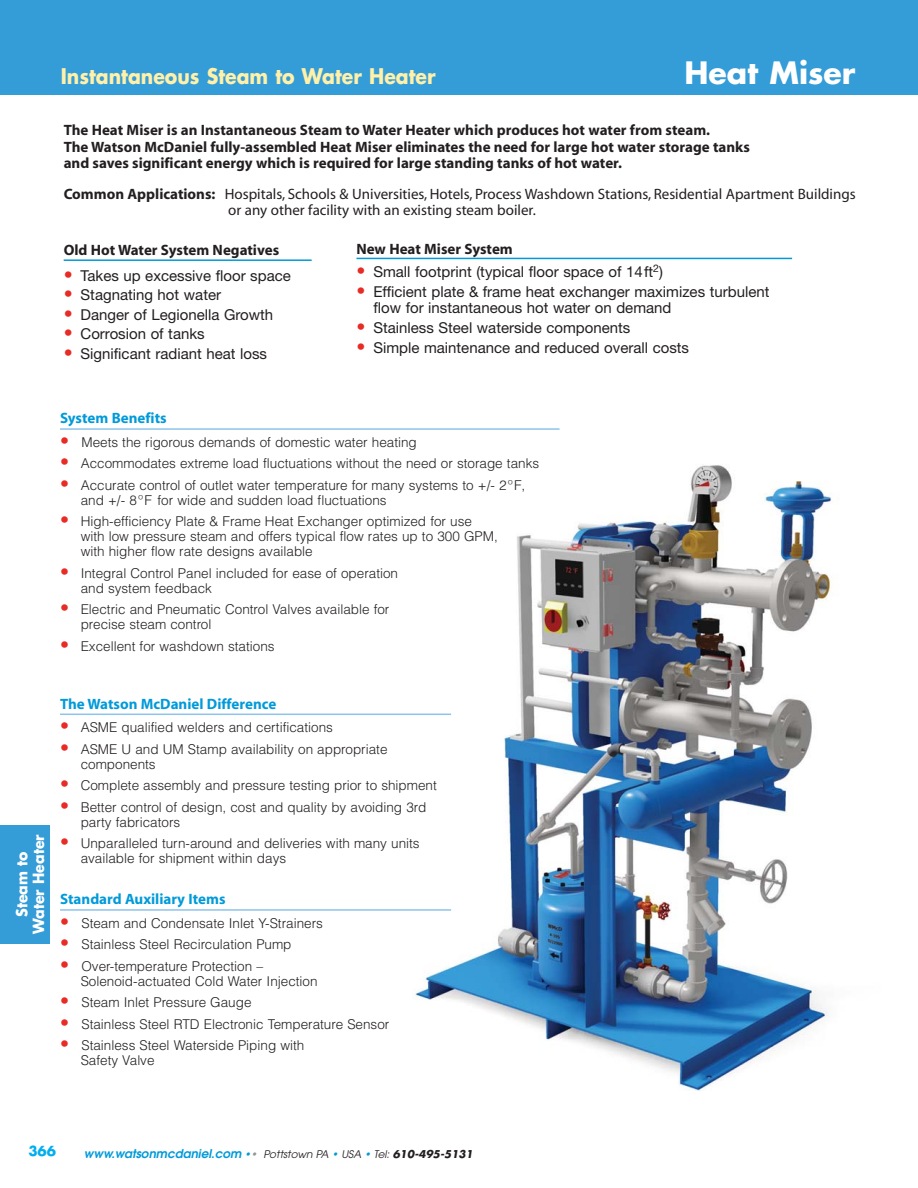
<style>
.page{position:relative;width:918px;height:1188px;background:#fff}
.page>*{position:absolute;margin:0;border:0;box-sizing:border-box;transform-origin:0 0}
.t1{font:700 30px "Futura";color:#fff}
.t2{font:700 21px "Futura";color:#fff0aa;scale:.9 1}
.t3{font:15px/16.5px "Helvetica Neue";color:#231f20}
.t4{font:700 15px/16.5px "Myriad";color:#231f20}
.t5{font:15px/16.5px "Myriad";color:#231f20}
.t6{font:700 15px "Myriad";color:#009ad9}
.t7{font:700 15px/16.5px "Futura";color:#fff;text-align:center;scale:.94 1}
.t8{font:300 13.5px/15px "Helvetica";color:#231f20}
.t9{font:700 13.5px "Futura";color:#00aeef}
.t10{font:italic 600 12px "Avant Garde";color:#009ad9}
.s1{font-weight:700}
.s2{font-size:18px;color:#e82b25}
.s3{font-weight:400;font-size:10.5px}
.s4{font-weight:400;font-size:10.5px;color:#939598}
.s5{font-weight:400;font-size:10.5px;color:#231f20}
.s6{font-family:"Futura";font-weight:700;font-size:10.5px;color:#231f20}
</style>
<div class="page">
<div style="left:0;top:825px;width:49px;height:119px;background:#349cd7"></div>
<div style="left:0;top:0;width:918px;height:94px;background:#349cd7"></div>
<hr style="left:917px;top:0;width:1px;height:95px;background:#349cd7">
<img style="left:390px;top:465px;width:444px;height:625px">
<hr style="left:60px;top:428px;width:500px;height:2px;background:#8dc3ea">
<hr style="left:60px;top:714px;width:391px;height:1px;background:#8dc3ea">
<hr style="left:60px;top:909px;width:391px;height:2px;background:#8dc3ea">
<hr style="left:64px;top:259px;width:248px;height:2px;background:#009ad9">
<hr style="left:356px;top:258px;width:436px;height:1px;background:#009ad9">
<h2 class="t2" style="left:61px;top:66px;width:418px">Instantaneous Steam to Water Heater</h2>
<h1 class="t1" style="left:685px;top:60px;width:172px">Heat Miser</h1>
<p class="t4" style="left:64px;top:123px;width:688px">The Heat Miser is an Instantaneous Steam to Water Heater which produces hot water from steam.<br>The Watson McDaniel fully-assembled Heat Miser eliminates the need for large hot water storage tanks and saves significant energy which is required for large standing tanks of hot water.</p>
<p class="t5" style="left:228px;top:187px;width:629px;text-indent:-165px"><span class="s1">Common Applications:</span> Hospitals, Schools &amp; Universities, Hotels, Process Washdown Stations, Residential Apartment Buildings or any other facility with an existing steam boiler.</p>
<p class="t4" style="left:64px;top:242px;width:217px">Old Hot Water System Negatives</p>
<p class="t3" style="left:64px;top:269px;width:229px"><span class="s2">•</span> Takes up excessive floor space</p>
<p class="t3" style="left:64px;top:288px;width:159px"><span class="s2">•</span> Stagnating hot water</p>
<p class="t3" style="left:64px;top:308px;width:211px"><span class="s2">•</span> Danger of Legionella Growth</p>
<p class="t3" style="left:64px;top:327px;width:143px"><span class="s2">•</span> Corrosion of tanks</p>
<p class="t3" style="left:64px;top:347px;width:205px"><span class="s2">•</span> Significant radiant heat loss</p>
<p class="t4" style="left:356px;top:242px;width:158px">New Heat Miser System</p>
<p class="t3" style="left:356px;top:265px;width:308px"><span class="s2">•</span> Small footprint (typical floor space of 14ft<sup>2</sup>)</p>
<p class="t3" style="left:373px;top:285px;width:398px;text-indent:-17px"><span class="s2">•</span> Efficient plate &amp; frame heat exchanger maximizes turbulent flow for instantaneous hot water on demand</p>
<p class="t3" style="left:356px;top:321px;width:275px"><span class="s2">•</span> Stainless Steel waterside components</p>
<p class="t3" style="left:356px;top:341px;width:334px"><span class="s2">•</span> Simple maintenance and reduced overall costs</p>
<p class="t6" style="left:60px;top:413px;width:108px">System Benefits</p>
<p class="t8" style="left:60px;top:436px;width:358px"><span class="s2">•</span> Meets the rigorous demands of domestic water heating</p>
<p class="t8" style="left:60px;top:457px;width:481px"><span class="s2">•</span> Accommodates extreme load fluctuations without the need or storage tanks</p>
<p class="t8" style="left:81px;top:479px;width:446px;text-indent:-21px"><span class="s2">•</span> Accurate control of outlet water temperature for many systems to +/- 2ºF, and +/- 8ºF for wide and sudden load fluctuations</p>
<p class="t8" style="left:81px;top:515px;width:419px;text-indent:-21px"><span class="s2">•</span> High-efficiency Plate &amp; Frame Heat Exchanger optimized for use with low pressure steam and offers typical flow rates up to 300 GPM, with higher flow rate designs available</p>
<p class="t8" style="left:81px;top:567px;width:319px;text-indent:-21px"><span class="s2">•</span> Integral Control Panel included for ease of operation and system feedback</p>
<p class="t8" style="left:81px;top:603px;width:310px;text-indent:-21px"><span class="s2">•</span> Electric and Pneumatic Control Valves available for precise steam control</p>
<p class="t8" style="left:60px;top:640px;width:216px"><span class="s2">•</span> Excellent for washdown stations</p>
<p class="t7" style="left:15px;top:934px;width:108px;rotate:-90deg">Steam to<br>Water Heater</p>
<p class="t6" style="left:60px;top:698px;width:218px">The Watson McDaniel Difference</p>
<p class="t8" style="left:60px;top:721px;width:274px"><span class="s2">•</span> ASME qualified welders and certifications</p>
<p class="t8" style="left:81px;top:743px;width:308px;text-indent:-21px"><span class="s2">•</span> ASME U and UM Stamp availability on appropriate components</p>
<p class="t8" style="left:60px;top:779px;width:378px"><span class="s2">•</span> Complete assembly and pressure testing prior to shipment</p>
<p class="t8" style="left:81px;top:801px;width:347px;text-indent:-21px"><span class="s2">•</span> Better control of design, cost and quality by avoiding 3rd party fabricators</p>
<p class="t8" style="left:81px;top:837px;width:341px;text-indent:-21px"><span class="s2">•</span> Unparalleled turn-around and deliveries with many units available for shipment within days</p>
<p class="t6" style="left:60px;top:894px;width:167px">Standard Auxiliary Items</p>
<p class="t8" style="left:60px;top:917px;width:264px"><span class="s2">•</span> Steam and Condensate Inlet Y-Strainers</p>
<p class="t8" style="left:60px;top:938px;width:233px"><span class="s2">•</span> Stainless Steel Recirculation Pump</p>
<p class="t8" style="left:81px;top:960px;width:238px;text-indent:-21px"><span class="s2">•</span> Over-temperature Protection –<br>Solenoid-actuated Cold Water Injection</p>
<p class="t8" style="left:60px;top:996px;width:193px"><span class="s2">•</span> Steam Inlet Pressure Gauge</p>
<p class="t8" style="left:60px;top:1018px;width:331px"><span class="s2">•</span> Stainless Steel RTD Electronic Temperature Sensor</p>
<p class="t8" style="left:81px;top:1039px;width:225px;text-indent:-21px"><span class="s2">•</span> Stainless Steel Waterside Piping with<br>Safety Valve</p>
<p class="t9" style="left:28px;top:1144px;width:29px">366</p>
<p class="t10" style="left:84px;top:1149px;width:391px">www.watsonmcdaniel.com <span class="s3">•</span><span class="s4">•</span> <span class="s5">Pottstown PA</span> <span class="s3">•</span> <span class="s5">USA</span> <span class="s3">•</span> <span class="s5">Tel:</span> <span class="s6">610-495-5131</span></p>
</div>
